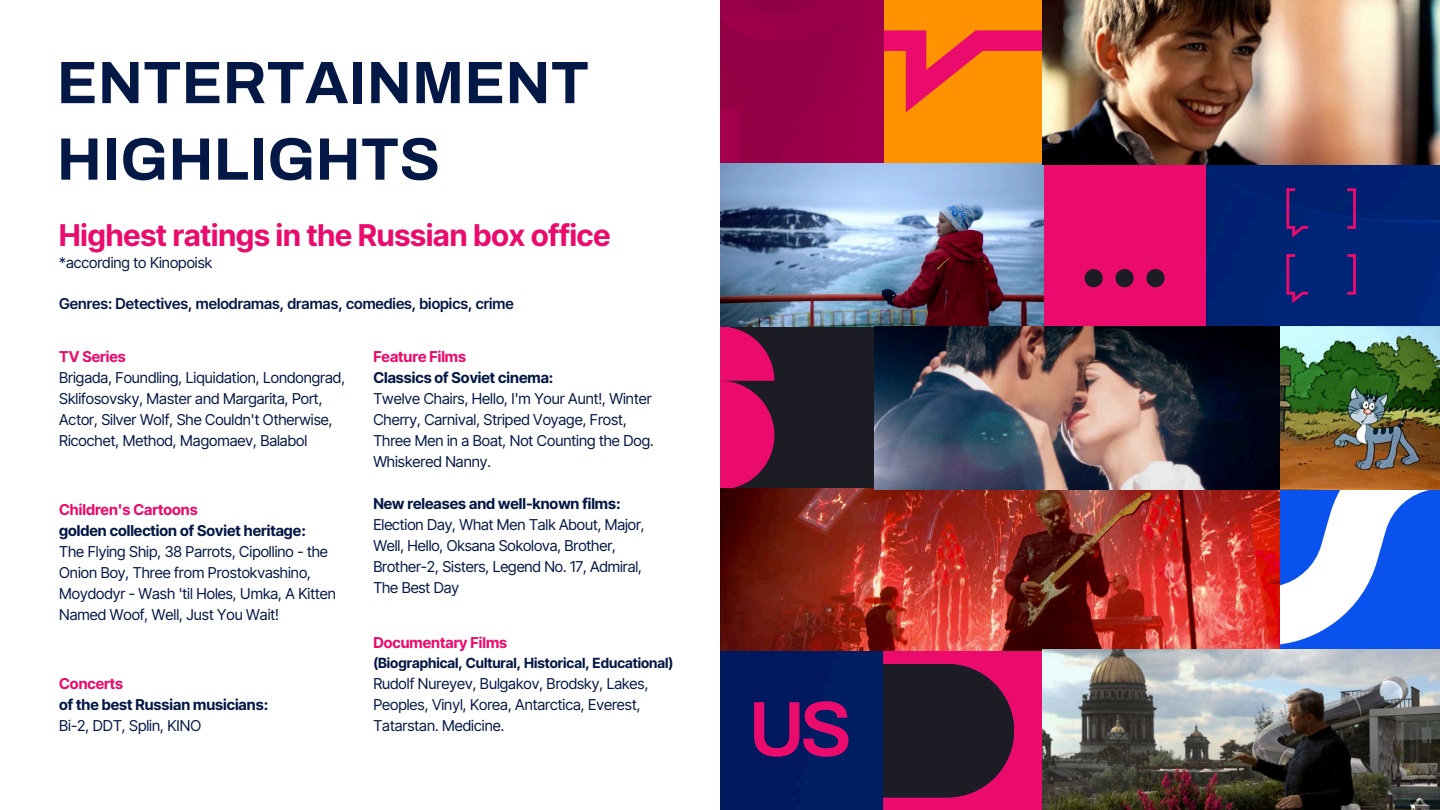
<style>
.page{position:relative;width:1440px;height:810px;background:#fff}
.page>*{position:absolute;margin:0;border:0;box-sizing:border-box;transform-origin:0 0}
.t1{font:700 60px/76.5px "Archivo";color:#031845}
.t2{font:700 30px "Inter Tight";color:#ea0b6c}
.t3{font:15px/21px "Inter Tight";color:#031845}
.t4{font:700 15px "Inter Tight";color:#031845}
.t5{font:700 15px "Inter Tight";color:#ea0b6c}
.t6{font:600 15px "Inter Tight";color:#031845}
.t7{font:700 14px "Inter Tight";color:#031845}
</style>
<div class="page">
<img style="left:720px;top:164px;width:720px;height:646px">
<div style="left:1278px;top:490px;width:162px;height:162px;background:#0a52ed"></div>
<svg style="left:1280px;top:490px;width:149px;height:155px"></svg>
<div style="left:720px;top:326px;width:164px;height:164px;background:#1c1c24"></div>
<svg style="left:720px;top:327px;width:54px;height:162px"></svg>
<div style="left:883px;top:0;width:164px;height:164px;background:#ff9201"></div>
<svg style="left:884px;top:30px;width:159px;height:82px"></svg>
<div style="left:1043px;top:164px;width:163px;height:162px;background:#ea0b6c"></div>
<svg style="left:1085px;top:269px;width:18px;height:18px"></svg>
<svg style="left:1116px;top:269px;width:18px;height:18px"></svg>
<svg style="left:1146px;top:269px;width:19px;height:18px"></svg>
<svg style="left:883px;top:650px;width:160px;height:160px;background:#6b153f"></svg>
<img style="left:1043px;top:650px;width:397px;height:160px">
<img style="left:1043px;top:0;width:397px;height:164px">
<svg style="left:1347px;top:188px;width:9px;height:41px"></svg>
<svg style="left:1286px;top:188px;width:22px;height:50px"></svg>
<svg style="left:1347px;top:254px;width:9px;height:41px"></svg>
<svg style="left:1286px;top:254px;width:22px;height:49px"></svg>
<img style="left:720px;top:0;width:164px;height:163px">
<svg style="left:754px;top:701px;width:94px;height:56px;background:#701365"></svg>
<img style="left:720px;top:163px;width:323px;height:164px">
<img style="left:720px;top:489px;width:560px;height:161px">
<img style="left:874px;top:326px;width:566px;height:164px">
<p class="t1" style="left:57px;top:45px;width:534px">ENTERTAINMENT<br>HIGHLIGHTS</p>
<p class="t2" style="left:59px;top:217px;width:553px">Highest ratings in the Russian box office</p>
<p class="t3" style="left:59px;top:252px;width:155px">*according to Kinopoisk</p>
<p class="t6" style="left:59px;top:295px;width:456px">Genres: Detectives, melodramas, dramas, comedies, biopics, crime</p>
<h1 class="t5" style="left:59px;top:347px;width:68px">TV Series</h1>
<h2 class="t3" style="left:59px;top:367px;width:287px">Brigada, Foundling, Liquidation, Londongrad, Sklifosovsky, Master and Margarita, Port, Actor, Silver Wolf, She Couldn't Otherwise, Ricochet, Method, Magomaev, Balabol</h2>
<p class="t5" style="left:59px;top:500px;width:140px">Children's Cartoons</p>
<p class="t4" style="left:59px;top:521px;width:248px">golden collection of Soviet heritage:</p>
<p class="t3" style="left:59px;top:541px;width:278px">The Flying Ship, 38 Parrots, Cipollino - the Onion Boy, Three from Prostokvashino, Moydodyr - Wash 'til Holes, Umka, A Kitten Named Woof, Well, Just You Wait!</p>
<p class="t5" style="left:59px;top:674px;width:65px">Concerts</p>
<p class="t4" style="left:59px;top:695px;width:211px">of the best Russian musicians:</p>
<p class="t3" style="left:59px;top:715px;width:143px">Bi-2, DDT, Splin, KINO</p>
<p class="t5" style="left:373px;top:347px;width:94px">Feature Films</p>
<h3 class="t4" style="left:373px;top:368px;width:182px">Classics of Soviet cinema:</h3>
<p class="t3" style="left:373px;top:388px;width:282px">Twelve Chairs, Hello, I'm Your Aunt!, Winter Cherry, Carnival, Striped Voyage, Frost, Three Men in a Boat, Not Counting the Dog.<br>Whiskered Nanny.</p>
<p class="t4" style="left:373px;top:494px;width:249px">New releases and well-known films:</p>
<p class="t3" style="left:373px;top:514px;width:273px">Election Day, What Men Talk About, Major, Well, Hello, Oksana Sokolova, Brother, Brother-2, Sisters, Legend No. 17, Admiral, The Best Day</p>
<p class="t5" style="left:373px;top:634px;width:135px">Documentary Films</p>
<p class="t7" style="left:373px;top:654px;width:301px">(Biographical, Cultural, Historical, Educational)</p>
<p class="t3" style="left:373px;top:673px;width:277px">Rudolf Nureyev, Bulgakov, Brodsky, Lakes,<br>Peoples, Vinyl, Korea, Antarctica, Everest,<br>Tatarstan. Medicine.</p>
</div>
